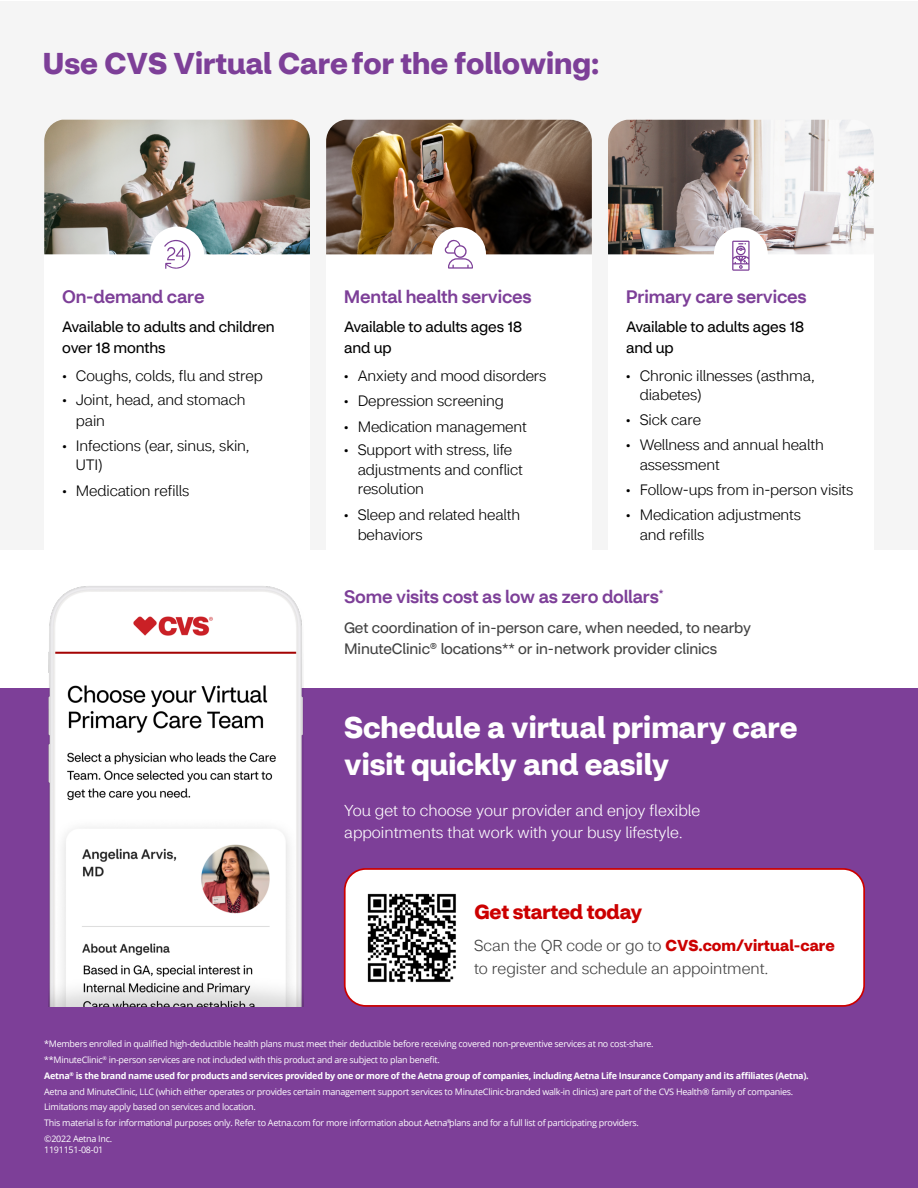
<style>
.page{position:relative;width:918px;height:1188px;background:#fff}
.page>*{position:absolute;margin:0;border:0;box-sizing:border-box;transform-origin:0 0}
.t1{font:700 30px "CVS Health Sans";color:#7d3f98}
.t2{font:700 29.85px/36.8px "CVS Health Sans";color:#fff}
.t3{font:700 20.25px "CVS Health Sans";color:#c00}
.t4{font:500 18px "CVS Health Sans";letter-spacing:-.01em;color:#7d3f98}
.t5{font:300 15.75px/22.5px "CVS Health Sans";color:#fff}
.t6{font:300 15.75px/22.5px "CVS Health Sans";color:#414141}
.t7{font:300 15px/19.5px "CVS Health Sans";letter-spacing:-.01em;color:#000}
.t8{font:15px/21px "CVS Health Sans";letter-spacing:-.005em;color:#414141}
.t9{font:15px/21px "CVS Health Sans";letter-spacing:-.01em;color:#000}
.t10{font:9px/15.8px "Open Sans";letter-spacing:-.03em;color:#fff}
.t11{font:700 9px "Open Sans";letter-spacing:-.03em;color:#fff}
.t12{font:5.25px "Open Sans";color:#fff}
.s1{font-weight:700;color:#c00}
</style>
<div class="page">
<div style="left:0;top:1px;width:918px;height:548px;background:#f5f5f5"></div>
<div style="left:0;top:688px;width:918px;height:500px;background:#7d3f98"></div>
<div style="left:44px;top:253px;width:266px;height:304px;background:#fff"></div>
<div style="left:326px;top:254px;width:266px;height:304px;background:#fff"></div>
<div style="left:608px;top:254px;width:266px;height:304px;background:#fff"></div>
<img style="left:44px;top:120px;width:266px;height:134px">
<img style="left:326px;top:120px;width:266px;height:134px">
<img style="left:608px;top:120px;width:266px;height:134px">
<div style="left:150px;top:227px;width:54px;height:54px;background:#fff;border-radius:50%"></div>
<svg style="left:164px;top:239px;width:26px;height:30px"></svg>
<div style="left:432px;top:227px;width:54px;height:54px;background:#fff;border-radius:50%"></div>
<svg style="left:445px;top:240px;width:28px;height:29px"></svg>
<div style="left:714px;top:227px;width:54px;height:54px;background:#fff;border-radius:50%"></div>
<svg style="left:732px;top:241px;width:18px;height:30px"></svg>
<img style="left:49px;top:586px;width:255px;height:421px">
<div style="left:345px;top:869px;width:519px;height:137px;background:#fff;border-radius:21px"></div>
<div style="left:344px;top:868px;width:521px;height:139px;border:2px solid #c00;border-radius:21px"></div>
<img style="left:367px;top:893px;width:89px;height:90px">
<h2 class="t1" style="left:43px;top:45px;width:558px">Use CVS Virtual Carefor the following:</h2>
<h3 class="t4" style="left:62px;top:285px;width:144px">On-demand care</h3>
<p class="t9" style="left:62px;top:316px;width:214px">Available to adults and children over 18 months</p>
<p class="t7" style="left:62px;top:366px;width:203px">• Coughs, colds, flu and strep</p>
<p class="t7" style="left:76px;top:390px;width:171px;line-height:20.7px;text-indent:-14px">• Joint, head, and stomach pain</p>
<p class="t7" style="left:76px;top:436px;width:175px;text-indent:-14px">• Infections (ear, sinus, skin,<br>UTI)</p>
<p class="t7" style="left:62px;top:481px;width:129px">• Medication refills</p>
<h3 class="t4" style="left:344px;top:285px;width:189px">Mental health services</h3>
<p class="t9" style="left:344px;top:316px;width:180px">Available to adults ages 18 and up</p>
<p class="t7" style="left:343px;top:366px;width:205px">• Anxiety and mood disorders</p>
<p class="t7" style="left:343px;top:391px;width:162px">• Depression screening</p>
<p class="t7" style="left:343px;top:417px;width:185px">• Medication management</p>
<p class="t7" style="left:358px;top:440px;width:167px;text-indent:-14px">• Support with stress, life adjustments and conflict resolution</p>
<p class="t7" style="left:358px;top:505px;width:164px;text-indent:-14px">• Sleep and related health behaviors</p>
<h3 class="t4" style="left:626px;top:285px;width:182px">Primary care services</h3>
<p class="t9" style="left:626px;top:316px;width:180px">Available to adults ages 18 and up</p>
<p class="t7" style="left:640px;top:366px;width:177px;text-indent:-14px">• Chronic illnesses (asthma, diabetes)</p>
<p class="t7" style="left:625px;top:410px;width:77px">• Sick care</p>
<p class="t7" style="left:640px;top:435px;width:186px;text-indent:-14px">• Wellness and annual health assessment</p>
<p class="t7" style="left:625px;top:480px;width:229px">• Follow-ups from in-person visits</p>
<p class="t7" style="left:640px;top:505px;width:163px;text-indent:-14px">• Medication adjustments and refills</p>
<h3 class="t4" style="left:344px;top:586px;width:321px">Some visits cost as low as zero dollars<sup>*</sup></h3>
<p class="t8" style="left:344px;top:618px;width:409px">Get coordination of in-person care, when needed, to nearby<br>MinuteClinic® locations** or in-network provider clinics</p>
<h2 class="t2" style="left:344px;top:710px;width:455px">Schedule a virtual primary care visit quickly and easily</h2>
<p class="t5" style="left:344px;top:799px;width:358px">You get to choose your provider and enjoy flexible appointments that work with your busy lifestyle.</p>
<p class="t3" style="left:475px;top:899px;width:169px">Get started today</p>
<p class="t6" style="left:474px;top:935px;width:362px">Scan the QR code or go to <span class="s1">CVS.com/virtual-care </span>to register and schedule an appointment.</p>
<p class="t10" style="left:44px;top:1036px;width:611px">*Members enrolled in qualified high-deductible health plans must meet their deductible before receiving covered non-preventive services at no cost-share. **MinuteClinic<sup>®</sup> in-person services are not included with this product and are subject to plan benefit.</p>
<p class="t11" style="left:44px;top:1069px;width:766px">Aetna<sup>®</sup> is the brand name used for products and services provided by one or more of the Aetna group of companies, including Aetna Life Insurance Company and its affiliates (Aetna).</p>
<p class="t10" style="left:44px;top:1083px;width:751px">Aetna and MinuteClinic, LLC (which either operates or provides certain management support services to MinuteClinic-branded walk-in clinics) are part of the CVS Health® family of companies.</p>
<p class="t10" style="left:44px;top:1099px;width:213px">Limitations may apply based on services and location.</p>
<p class="t10" style="left:44px;top:1115px;width:596px">This material is for informational purposes only. Refer to Aetna.com for more information about Aetna plans and for a full list of participating providers.</p>
<p class="t12" style="left:447px;top:1118px;width:6px">®</p>
<p class="t10" style="left:44px;top:1130px;width:70px">©2022 Aetna Inc.</p>
<p class="t10" style="left:44px;top:1141px;width:61px">1191151-08-01</p>
</div>
